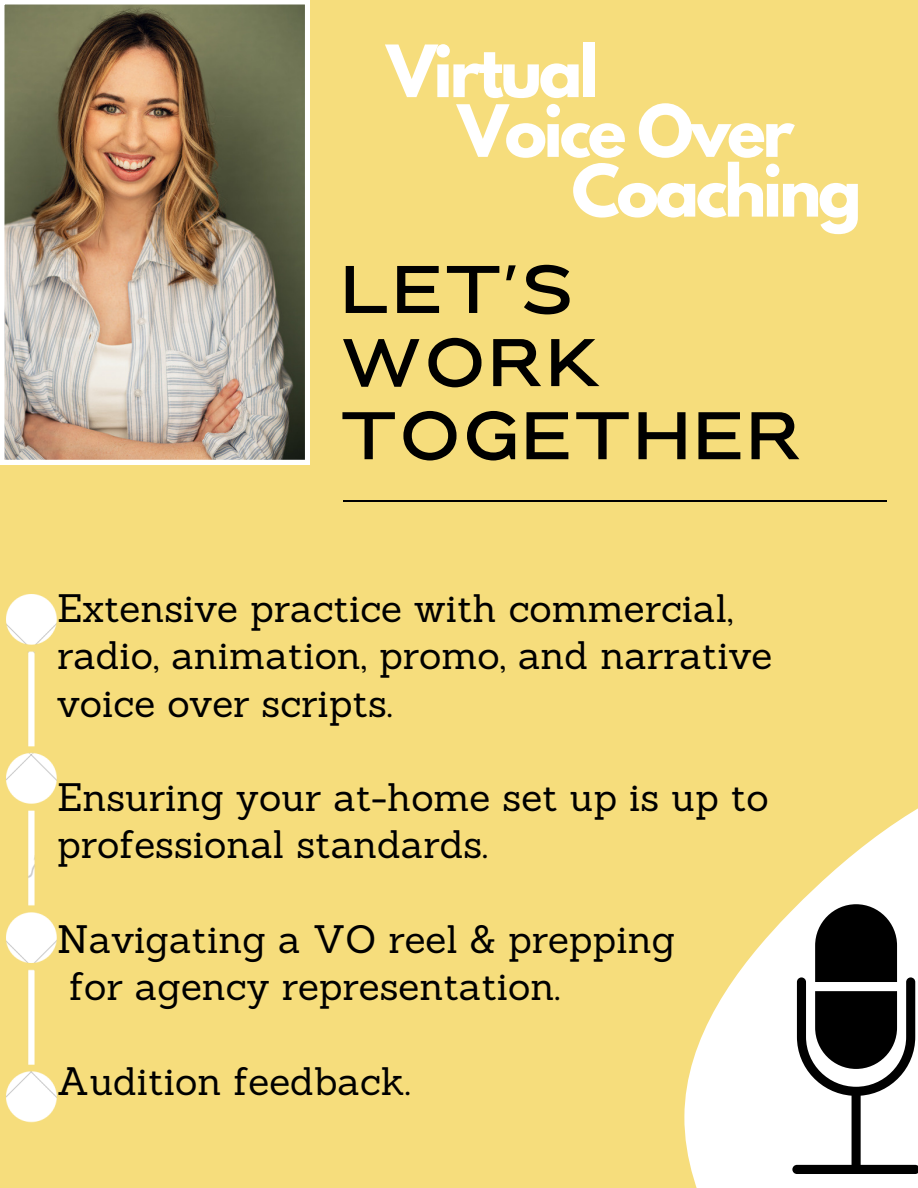
<style>
.page{position:relative;width:918px;height:1188px;background:#f6dd7c}
.page>*{position:absolute;margin:0;border:0;box-sizing:border-box;transform-origin:0 0}
.t1{font:67.2px/73.2px "Blink Twice";letter-spacing:.04em;color:#000}
.t2{font:700 63.75px "League Spartan";letter-spacing:-.05em;color:#fff}
.t3{font:38.7px/47.2px "Sanchez";color:#000}
</style>
<div class="page">
<svg style="left:684px;top:808px;width:234px;height:380px;fill:#fff"></svg>
<hr style="left:343px;top:501px;width:543px;height:1px;background:#000">
<svg style="left:792px;top:904px;width:126px;height:270px;background:#898989"></svg>
<img style="left:6px;top:594px;width:51px;height:529px">
<img style="left:0;top:0;width:309px;height:464px">
<p class="t2" style="left:387px;top:40px;width:213px">Virtual</p>
<p class="t2" style="left:458px;top:100px;width:338px">Voice Over</p>
<p class="t2" style="left:572px;top:159px;width:292px">Coaching</p>
<p class="t1" style="left:341px;top:260px;width:463px">LET'S<br>WORK<br>TOGETHER</p>
<p class="t3" style="left:57px;top:584px;width:717px">Extensive practice with commercial, radio, animation, promo, and narrative voice over scripts.</p>
<p class="t3" style="left:57px;top:773px;width:713px">Ensuring your at-home set up is up to professional standards.</p>
<p class="t3" style="left:57px;top:915px;width:620px">Navigating a VO reel &amp; prepping</p>
<p class="t3" style="left:69px;top:962px;width:493px">for agency representation.</p>
<p class="t3" style="left:57px;top:1057px;width:355px">Audition feedback.</p>
</div>
